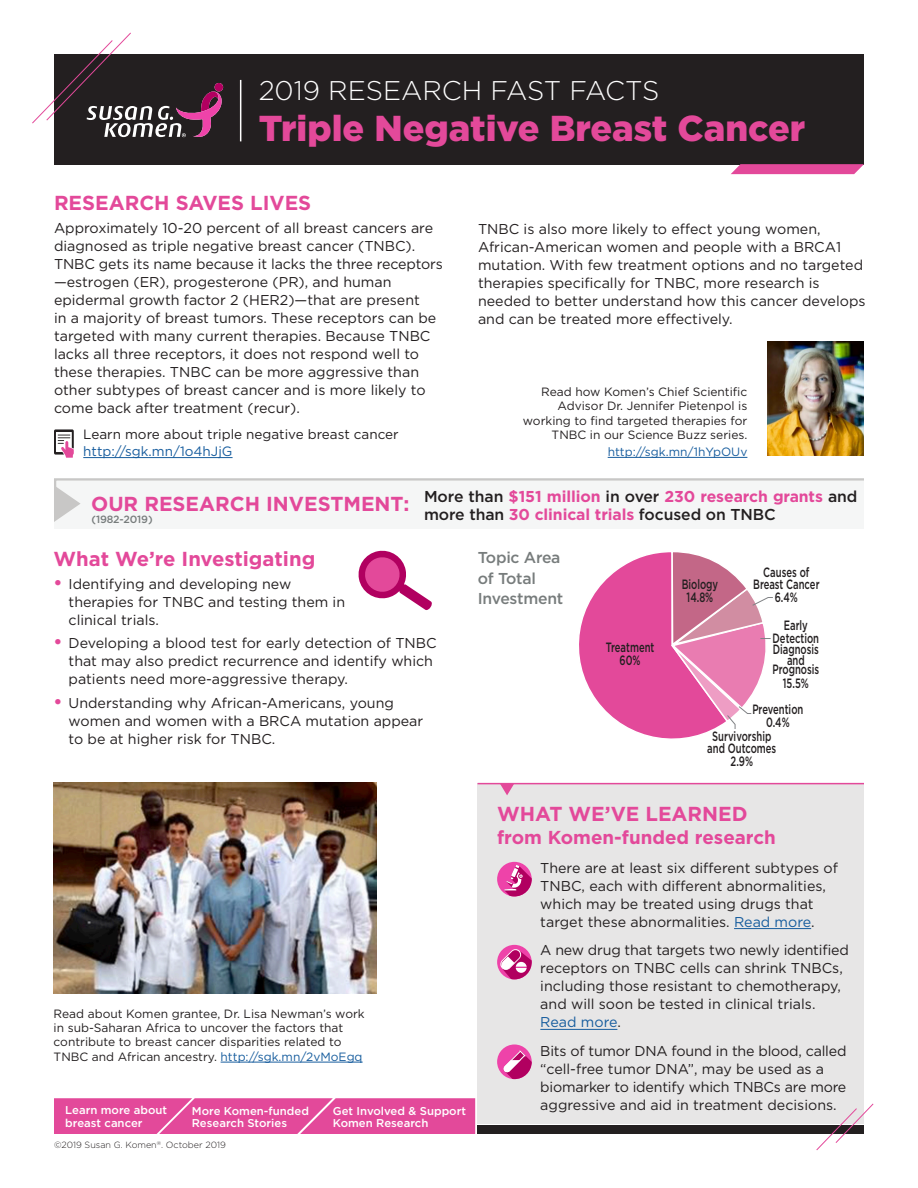
<style>
.page{position:relative;width:918px;height:1188px;background:#fff}
.page>*{position:absolute;margin:0;border:0;box-sizing:border-box;transform-origin:0 0}
.t1{font:900 36px "Gotham";color:#e3499a}
.t2{font:300 27px "Gotham";color:#fff}
.Pink_subhead{font:700 20.25px "Gotham";color:#e3499a}
.Pink_subhead-2{font:700 18.75px "Gotham";color:#e3499a}
.Body_Copy{font:700 15.75px/18px "Gotham";letter-spacing:-.005em;color:#e3499a}
.Gray_subhead{font:500 15.75px/21px "Gotham";letter-spacing:-.015em;color:#777c7c}
.Body_Copy-2{font:14.25px/18px "Gotham";color:#231f20}
.t3{font:500 13.5px/12.3px "Gotham";color:#231f20;text-align:center;scale:.7 1}
.Learn_More_sm_copy{font:13.5px/16.5px "Gotham";color:#231f20}
.small_copy{font:12px/14.2px "Gotham";color:#231f20;text-align:right}
.small_copy-2{font:12px "Gotham";color:#175d9e}
.Pink_subhead-3{font:500 11.4px/12.8px "Gotham";color:#fff}
.Gray_subhead-2{font:500 10.5px "Gotham";letter-spacing:-.015em;color:#777c7c}
.t4{font:300 9px "Gotham";color:#231f20}
.s1{color:#175d9e}
.s2{font-weight:500;color:#231f20}
.s3{font-weight:700;font-size:18px;color:#e3499a}
</style>
<div class="page">
<div style="left:54px;top:478px;width:810px;height:51px;background:#f5f6f6"></div>
<div style="left:478px;top:783px;width:386px;height:340px;background:#e7e6e6"></div>
<hr style="left:478px;top:783px;width:386px;height:1px;background:#e3499a">
<svg style="left:500px;top:784px;width:14px;height:11px"></svg>
<div style="left:478px;top:1126px;width:386px;height:8px;background:#231f20"></div>
<div style="left:54px;top:54px;width:810px;height:110px;background:#231f20"></div>
<hr style="left:240px;top:80px;width:1px;height:61px;background:#fff">
<svg style="left:816px;top:1103px;width:58px;height:48px"></svg>
<svg style="left:32px;top:32px;width:191px;height:105px"></svg>
<svg style="left:731px;top:164px;width:133px;height:10px"></svg>
<hr style="left:83px;top:457px;width:150px;height:1px;background:#175d9e">
<svg style="left:54px;top:429px;width:20px;height:29px"></svg>
<svg style="left:54px;top:478px;width:810px;height:44px"></svg>
<svg style="left:579px;top:552px;width:194px;height:187px"></svg>
<img style="left:768px;top:342px;width:96px;height:114px">
<hr style="left:608px;top:457px;width:139px;height:1px;background:#175d9e">
<hr style="left:734px;top:928px;width:77px;height:1px;background:#175d9e">
<hr style="left:540px;top:1029px;width:77px;height:1px;background:#175d9e">
<svg style="left:358px;top:550px;width:74px;height:60px"></svg>
<hr style="left:221px;top:1062px;width:142px;height:1px;background:#175d9e">
<img style="left:54px;top:783px;width:322px;height:211px">
<div style="left:497px;top:945px;width:35px;height:34px;background:#ee43a9;border-radius:50%"></div>
<svg style="left:500px;top:948px;width:32px;height:31px"></svg>
<div style="left:54px;top:1098px;width:421px;height:36px;background:#e3499a"></div>
<div style="left:497px;top:862px;width:35px;height:34px;background:#ee43a9;border-radius:50%"></div>
<svg style="left:504px;top:865px;width:28px;height:32px"></svg>
<div style="left:497px;top:1044px;width:35px;height:35px;background:#ee43a9;border-radius:50%"></div>
<svg style="left:503px;top:1050px;width:29px;height:29px"></svg>
<p class="t2" style="left:259px;top:76px;width:402px">2019 RESEARCH FAST FACTS</p>
<p class="t1" style="left:259px;top:104px;width:548px">Triple Negative Breast Cancer</p>
<p class="Pink_subhead" style="left:54px;top:191px;width:259px">RESEARCH SAVES LIVES</p>
<p class="Body_Copy-2" style="left:54px;top:219px;width:391px">Approximately 10-20 percent of all breast cancers are diagnosed as triple negative breast cancer (TNBC).<br>TNBC gets its name because it lacks the three receptors —estrogen (ER), progesterone (PR), and human epidermal growth factor 2 (HER2)—that are present<br>in a majority of breast tumors. These receptors can be targeted with many current therapies. Because TNBC lacks all three receptors, it does not respond well to these therapies. TNBC can be more aggressive than other subtypes of breast cancer and is more likely to come back after treatment (recur).</p>
<p class="Learn_More_sm_copy" style="left:83px;top:426px;width:317px">Learn more about triple negative breast cancer <span class="s1">http://sgk.mn/1o4hJjG</span></p>
<p class="Body_Copy-2" style="left:478px;top:220px;width:389px">TNBC is also more likely to effect young women, African-American women and people with a BRCA1 mutation. With few treatment options and no targeted therapies specifically for TNBC, more research is needed to better understand how this cancer develops and can be treated more effectively.</p>
<p class="small_copy" style="left:523px;top:385px;width:226px">Read how Komen’s Chief Scientific Advisor Dr. Jennifer Pietenpol is working to find targeted therapies for TNBC in our Science Buzz series.</p>
<p class="small_copy-2" style="left:608px;top:445px;width:141px">http://sgk.mn/1hYpOUv</p>
<p class="Pink_subhead" style="left:91px;top:492px;width:320px">OUR RESEARCH INVESTMENT:</p>
<p class="Body_Copy" style="left:424px;top:487px;width:435px"><span class="s2">More than</span> $151 million <span class="s2">in over</span> 230 research grants <span class="s2">and more than</span> 30 clinical trials <span class="s2">focused on TNBC</span></p>
<p class="Gray_subhead-2" style="left:92px;top:514px;width:63px">(1982-2019)</p>
<p class="Pink_subhead" style="left:54px;top:547px;width:263px">What We’re Investigating</p>
<p class="Body_Copy-2" style="left:69px;top:575px;width:278px;text-indent:-15px"><span class="s3">•</span> Identifying and developing new therapies for TNBC and testing them in clinical trials.</p>
<p class="Body_Copy-2" style="left:69px;top:634px;width:370px;text-indent:-15px"><span class="s3">•</span> Developing a blood test for early detection of TNBC that may also predict recurrence and identify which patients need more-aggressive therapy.</p>
<p class="Body_Copy-2" style="left:69px;top:694px;width:356px;text-indent:-15px"><span class="s3">•</span> Understanding why African-Americans, young women and women with a BRCA mutation appear to be at higher risk for TNBC.</p>
<p class="Gray_subhead" style="left:478px;top:547px;width:84px">Topic Area of Total</p>
<p class="Gray_subhead" style="left:478px;top:588px;width:87px">Investment</p>
<p class="t3" style="left:606px;top:640px;width:71px;line-height:13.5px">Treatment<br>60%</p>
<p class="t3" style="left:682px;top:577px;width:54px;line-height:13.5px">Biology<br>14.8%</p>
<p class="t3" style="left:753px;top:566px;width:96px">Causes of<br>Breast Cancer<br>6.4%</p>
<p class="t3" style="left:773px;top:619px;width:68px;line-height:12.8px">Early<br>Detection</p>
<p class="t3" style="left:773px;top:643px;width:67px;line-height:11.2px">Diagnosis and</p>
<p class="t3" style="left:772px;top:663px;width:68px;line-height:13.5px">Prognosis<br>15.5%</p>
<p class="t3" style="left:752px;top:703px;width:74px;line-height:12.8px">Prevention<br>0.4%</p>
<p class="t3" style="left:707px;top:730px;width:100px">Survivorship and Outcomes<br>2.9%</p>
<p class="small_copy" style="left:54px;top:1006px;width:313px;text-align:left">Read about Komen grantee, Dr. Lisa Newman’s work in sub-Saharan Africa to uncover the factors that contribute to breast cancer disparities related to TNBC and African ancestry. <span class="s1">http://sgk.mn/2vMoEgq</span></p>
<p class="Pink_subhead-3" style="left:65px;top:1103px;width:103px">Learn more about breast cancer</p>
<p class="Pink_subhead-3" style="left:192px;top:1104px;width:119px">More Komen-funded<br>Research Stories</p>
<p class="Pink_subhead-3" style="left:333px;top:1104px;width:135px">Get Involved &amp; Support<br>Komen Research</p>
<p class="t4" style="left:54px;top:1140px;width:173px">©2019 Susan G. Komen<sup>®</sup>. October 2019</p>
<p class="Pink_subhead" style="left:497px;top:803px;width:252px">WHAT WE’VE LEARNED</p>
<p class="Pink_subhead-2" style="left:497px;top:826px;width:280px">from Komen-funded research</p>
<p class="Body_Copy-2" style="left:540px;top:859px;width:299px">There are at least six different subtypes of TNBC, each with different abnormalities, which may be treated using drugs that target these abnormalities. <span class="s1">Read more</span>.</p>
<p class="Body_Copy-2" style="left:540px;top:941px;width:310px">A new drug that targets two newly identified receptors on TNBC cells can shrink TNBCs, including those resistant to chemotherapy, and will soon be tested in clinical trials.<br><span class="s1">Read more</span>.</p>
<p class="Body_Copy-2" style="left:540px;top:1042px;width:308px">Bits of tumor DNA found in the blood, called “cell-free tumor DNA”, may be used as a biomarker to identify which TNBCs are more aggressive and aid in treatment decisions.</p>
</div>
